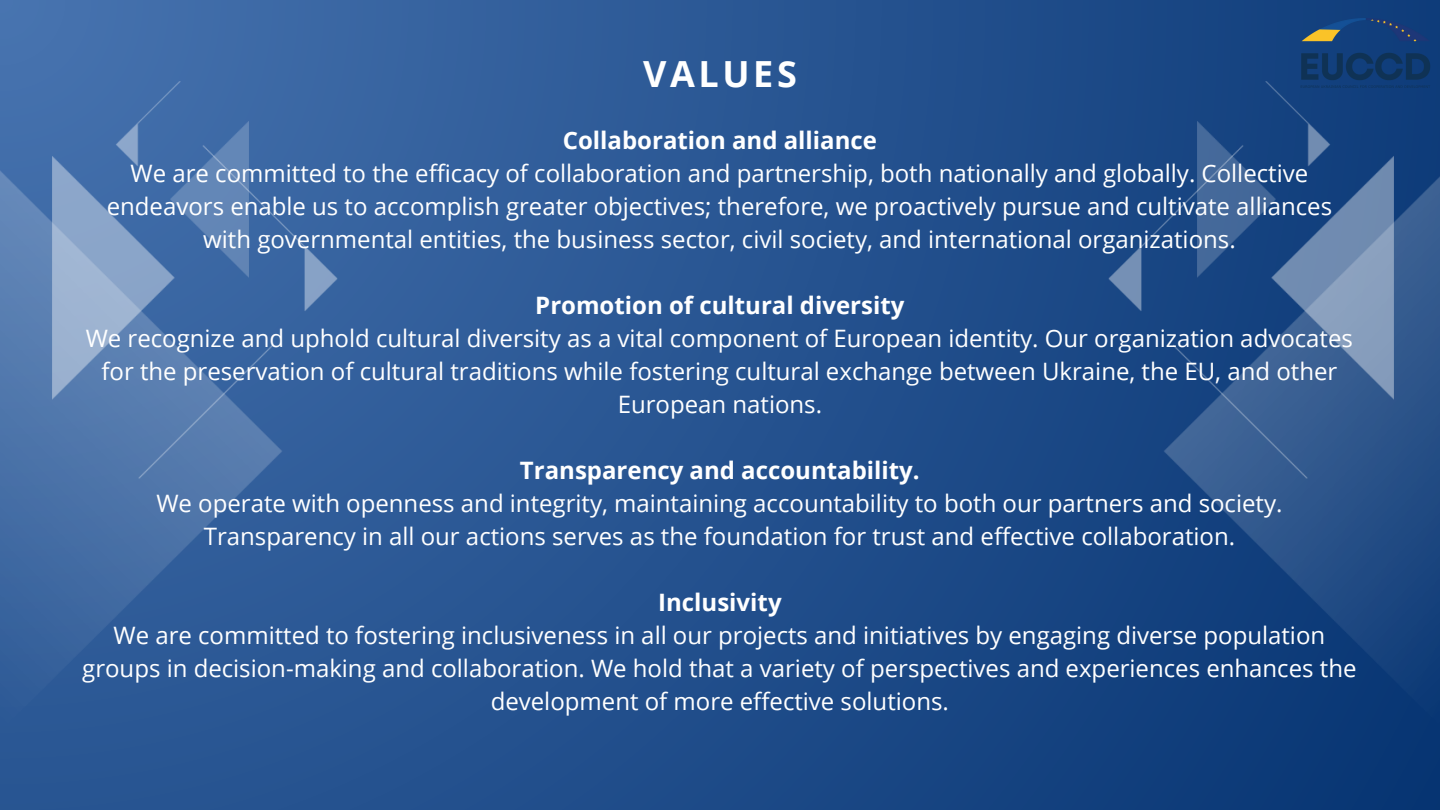
<style>
.page{position:relative;width:1440px;height:810px;background:#fff}
.page>*{position:absolute;margin:0;border:0;box-sizing:border-box;transform-origin:0 0}
.t1{font:700 36px "Open Sans";letter-spacing:.1em;color:#fff}
.t2{font:24px/33px "Open Sans";color:#fff;text-align:center}
.t3{font:700 24px "Open Sans";color:#fff}
</style>
<div class="page">
<div style="left:0;top:0;width:1440px;height:810px;background:linear-gradient(to right,#3c69a5,#0b3977)"></div>
<img style="left:1109px;top:81px;width:331px;height:648px">
<img style="left:0;top:81px;width:337px;height:648px">
<img style="left:1291px;top:0;width:149px;height:106px">
<p class="t1" style="left:643px;top:48px;width:155px">VALUES</p>
<h1 class="t3" style="left:563px;top:124px;width:316px">Collaboration and alliance</h1>
<p class="t2" style="left:107px;top:157px;width:1227px">We are committed to the efficacy of collaboration and partnership, both nationally and globally. Collective endeavors enable us to accomplish greater objectives; therefore, we proactively pursue and cultivate alliances with governmental entities, the business sector, civil society, and international organizations.</p>
<p class="t3" style="left:535px;top:289px;width:371px">Promotion of cultural diversity</p>
<p class="t2" style="left:86px;top:322px;width:1269px">We recognize and uphold cultural diversity as a vital component of European identity. Our organization advocates for the preservation of cultural traditions while fostering cultural exchange between Ukraine, the EU, and other<br>European nations.</p>
<p class="t3" style="left:520px;top:454px;width:401px">Transparency and accountability.</p>
<p class="t2" style="left:156px;top:487px;width:1128px">We operate with openness and integrity, maintaining accountability to both our partners and society.<br>Transparency in all our actions serves as the foundation for trust and effective collaboration.</p>
<p class="t3" style="left:658px;top:586px;width:125px">Inclusivity</p>
<p class="t2" style="left:82px;top:619px;width:1276px">We are committed to fostering inclusiveness in all our projects and initiatives by engaging diverse population groups in decision-making and collaboration. We hold that a variety of perspectives and experiences enhances the development of more effective solutions.</p>
</div>
